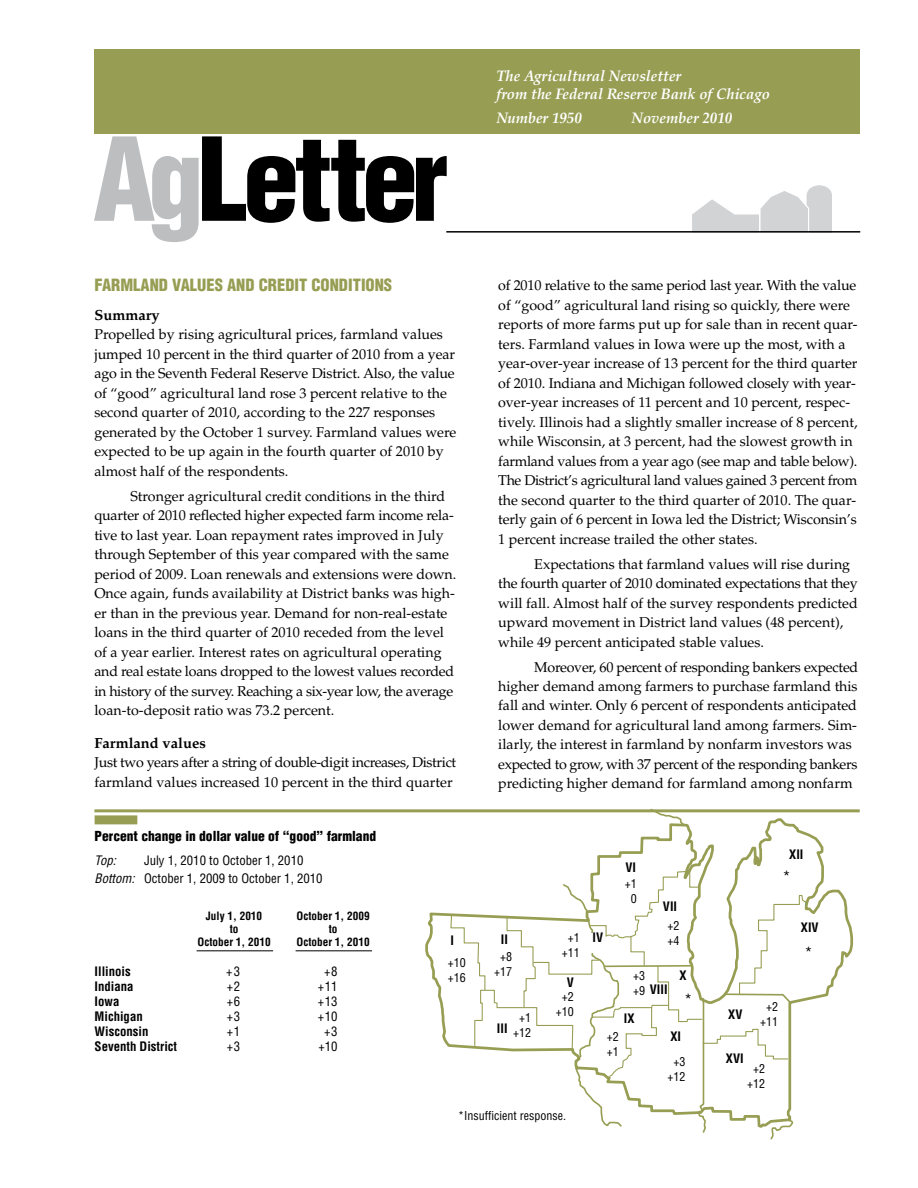
<style>
.page{position:relative;width:918px;height:1188px;background:#fff}
.page>*{position:absolute;margin:0;border:0;box-sizing:border-box;transform-origin:0 0}
.t1{font:900 condensed 112.5px "Helvetica LT Std";letter-spacing:-.05em;color:#000}
.t2{font:900 condensed 16.5px "Helvetica LT Std";color:#979e53}
.t3{font:condensed 16.5px "Helvetica LT Std";color:#000}
.t4{font:italic 700 15.3px/18px "Palatino LT Std";color:#fff}
.t5{font:700 14.7px "Palatino LT Std";color:#000}
.t6{font:14.25px/19.5px "Palatino LT Std";color:#000}
.t7{font:14.25px/19.5px "Palatino LT Std";letter-spacing:-.025em;color:#000}
.t8{font:900 condensed 13.5px "Helvetica LT Std";color:#000}
.t9{font:700 condensed 12.75px "Helvetica LT Std";color:#000}
.t10{font:condensed 12.75px/18px "Helvetica LT Std";color:#000}
.t11{font:italic condensed 12.75px/18px "Helvetica LT Std";color:#000}
.t12{font:condensed 12px/15px "Helvetica LT Std";color:#000;text-align:center}
.t13{font:700 condensed 11.25px "Helvetica LT Std";color:#000}
.s1{color:#bcbec0}
.s2{font-weight:400;font-size:12px}
</style>
<div class="page">
<div style="left:94px;top:49px;width:766px;height:85px;background:#979e53"></div>
<div style="left:807px;top:186px;width:24px;height:19px;background:#d1d3d4;border-radius:50%"></div>
<div style="left:807px;top:186px;width:24px;height:19px;border:1px solid #d1d3d4;border-radius:50%"></div>
<svg style="left:692px;top:191px;width:140px;height:40px"></svg>
<hr style="left:446px;top:231px;width:414px;height:2px;background:#000">
<svg style="left:425px;top:912px;width:25px;height:135px"></svg>
<svg style="left:597px;top:818px;width:257px;height:182px"></svg>
<svg style="left:649px;top:824px;width:38px;height:2px"></svg>
<svg style="left:450px;top:870px;width:358px;height:270px"></svg>
<div style="left:95px;top:815px;width:42px;height:9px;background:#979e53"></div>
<hr style="left:94px;top:809px;width:766px;height:3px;background:#979e53">
<hr style="left:197px;top:950px;width:76px;height:1px;background:#000">
<hr style="left:296px;top:950px;width:76px;height:1px;background:#000">
<img style="left:230px;top:808px;width:458px;height:16px">
<h1 class="t1" style="left:93px;top:108px;width:357px"><span class="s1">Ag</span>Letter</h1>
<p class="t2" style="left:94px;top:274px;width:299px">FARMLAND VALUES AND CREDIT CONDITIONS</p>
<p class="t5" style="left:94px;top:306px;width:67px">Summary</p>
<p class="t6" style="left:94px;top:325px;width:363px">Propelled by rising agricultural prices, farmland values jumped 10 percent in the third quarter of 2010 from a year ago in the Seventh Federal Reserve District. Also, the value of “good” agricultural land rose 3 percent relative to the second quarter of 2010, according to the 227 responses generated by the October 1 survey. Farmland values were expected to be up again in the fourth quarter of 2010 by almost half of the respondents.</p>
<p class="t6" style="left:94px;top:486px;width:364px;text-indent:36px">Stronger agricultural credit conditions in the third quarter of 2010 reflected higher expected farm income rela&shy;tive to last year. Loan repayment rates improved in July through September of this year compared with the same period of 2009. Loan renewals and extensions were down.<br>Once again, funds availability at District banks was high&shy;er than in the previous year. Demand for non-real-estate loans in the third quarter of 2010 receded from the level of a year earlier. Interest rates on agricultural operating and real estate loans dropped to the lowest values recorded in history of the survey. Reaching a six-year low, the average loan-to-deposit ratio was 73.2 percent.</p>
<p class="t5" style="left:94px;top:734px;width:113px">Farmland values</p>
<p class="t7" style="left:94px;top:753px;width:363px">Just two years after a string of double-digit increases, District farmland values increased 10 percent in the third quarter</p>
<p class="t8" style="left:95px;top:827px;width:283px">Percent change in dollar value of “good” farmland</p>
<p class="t11" style="left:95px;top:852px;width:42px">Top:<br>Bottom:</p>
<p class="t10" style="left:144px;top:851px;width:180px">July 1, 2010 to October 1, 2010<br>October 1, 2009 to October 1, 2010</p>
<p class="t13" style="left:206px;top:909px;width:58px">July 1, 2010</p>
<p class="t13" style="left:297px;top:909px;width:75px">October 1, 2009</p>
<p class="t13" style="left:230px;top:922px;width:10px">to</p>
<p class="t13" style="left:329px;top:922px;width:10px">to</p>
<p class="t13" style="left:198px;top:935px;width:75px">October 1, 2010</p>
<p class="t13" style="left:297px;top:935px;width:75px">October 1, 2010</p>
<p class="t9" style="left:95px;top:963px;width:38px">Illinois</p>
<p class="t10" style="left:226px;top:962px;width:15px">+ 3</p>
<p class="t10" style="left:324px;top:962px;width:15px">+8</p>
<p class="t9" style="left:95px;top:978px;width:40px">Indiana</p>
<p class="t10" style="left:227px;top:977px;width:15px">+2</p>
<p class="t10" style="left:318px;top:977px;width:21px">+11</p>
<p class="t9" style="left:95px;top:993px;width:26px">Iowa</p>
<p class="t10" style="left:227px;top:992px;width:15px">+6</p>
<p class="t10" style="left:318px;top:992px;width:21px">+13</p>
<p class="t9" style="left:95px;top:1008px;width:50px">Michigan</p>
<p class="t10" style="left:227px;top:1007px;width:15px">+3</p>
<p class="t10" style="left:318px;top:1007px;width:21px">+10</p>
<p class="t9" style="left:95px;top:1023px;width:55px">Wisconsin</p>
<p class="t10" style="left:227px;top:1022px;width:15px">+1</p>
<p class="t10" style="left:324px;top:1022px;width:15px">+3</p>
<p class="t9" style="left:95px;top:1038px;width:84px">Seventh District</p>
<p class="t10" style="left:227px;top:1037px;width:15px">+3</p>
<p class="t10" style="left:318px;top:1037px;width:21px">+10</p>
<p class="t9" style="left:451px;top:932px;width:5px">I</p>
<p class="t12" style="left:448px;top:955px;width:19px;text-align:left">+10 +16</p>
<p class="t4" style="left:496px;top:67px;width:275px">The Agricultural Newsletter<br>from the Federal Reserve Bank of Chicago</p>
<p class="t4" style="left:496px;top:109px;width:87px">Number 1950</p>
<p class="t4" style="left:631px;top:109px;width:102px">November 2010</p>
<p class="t6" style="left:498px;top:276px;width:361px">of 2010 relative to the same period last year. With the value of “good” agricultural land rising so quickly, there were reports of more farms put up for sale than in recent quar&shy;ters. Farmland values in Iowa were up the most, with a year-over-year increase of 13 percent for the third quarter of 2010. Indiana and Michigan followed closely with year&shy;over-year increases of 11 percent and 10 percent, respec&shy;tively. Illinois had a slightly smaller increase of 8 percent, while Wisconsin, at 3 percent, had the slowest growth in farmland values from a year ago (see map and table below).<br>The District’s agricultural land values gained 3 percent from the second quarter to the third quarter of 2010. The quar&shy;terly gain of 6 percent in Iowa led the District; Wisconsin’s 1 percent increase trailed the other states.</p>
<p class="t6" style="left:498px;top:554px;width:361px;text-indent:36px">Expectations that farmland values will rise during the fourth quarter of 2010 dominated expectations that they will fall. Almost half of the survey respondents predicted upward movement in District land values (48 percent), while 49 percent anticipated stable values.</p>
<p class="t6" style="left:498px;top:657px;width:361px;text-indent:36px">Moreover, 60 percent of responding bankers expected higher demand among farmers to purchase farmland this fall and winter. Only 6 percent of respondents anticipated lower demand for agricultural land among farmers. Sim&shy;ilarly, the interest in farmland by nonfarm investors was expected to grow, with 37 percent of the responding bankers predicting higher demand for farmland among nonfarm</p>
<p class="t9" style="left:789px;top:846px;width:16px">XII</p>
<p class="t9" style="left:625px;top:859px;width:12px">VI</p>
<p class="t3" style="left:782px;top:867px;width:10px">*</p>
<p class="t12" style="left:625px;top:876px;width:13px">+1<br>0</p>
<p class="t9" style="left:663px;top:898px;width:16px">VII</p>
<p class="t9" style="left:501px;top:931px;width:9px">II</p>
<p class="t12" style="left:494px;top:949px;width:19px">+8 +17</p>
<p class="t12" style="left:513px;top:1010px;width:19px">+1 +12</p>
<p class="t9" style="left:497px;top:1020px;width:12px">III</p>
<p class="t12" style="left:562px;top:930px;width:19px">+1 +11</p>
<p class="t9" style="left:567px;top:975px;width:9px">V</p>
<p class="t12" style="left:556px;top:989px;width:19px">+2 +10</p>
<p class="t9" style="left:592px;top:930px;width:12px">IV</p>
<p class="t12" style="left:633px;top:968px;width:13px">+3</p>
<p class="t12" style="left:668px;top:918px;width:13px;text-align:left">+2 +4</p>
<p class="t9" style="left:679px;top:967px;width:9px">X</p>
<p class="t9" style="left:633px;top:981px;width:36px"><span class="s2">+9</span> VIII</p>
<p class="t9" style="left:624px;top:1011px;width:12px">IX</p>
<p class="t3" style="left:684px;top:990px;width:10px">*</p>
<p class="t12" style="left:607px;top:1029px;width:13px;text-align:left">+2 +1</p>
<p class="t9" style="left:670px;top:1029px;width:12px">XI</p>
<p class="t12" style="left:667px;top:1054px;width:19px">+3 +12</p>
<p class="t9" style="left:728px;top:1007px;width:16px">XV</p>
<p class="t12" style="left:760px;top:999px;width:20px">+2 +11</p>
<p class="t9" style="left:726px;top:1050px;width:19px">XVI</p>
<p class="t12" style="left:747px;top:1061px;width:19px">+2 +12</p>
<p class="t9" style="left:801px;top:919px;width:19px">XIV</p>
<p class="t3" style="left:804px;top:943px;width:10px">*</p>
<p class="t12" style="left:458px;top:1108px;width:109px">*Insufficient response.</p>
</div>
